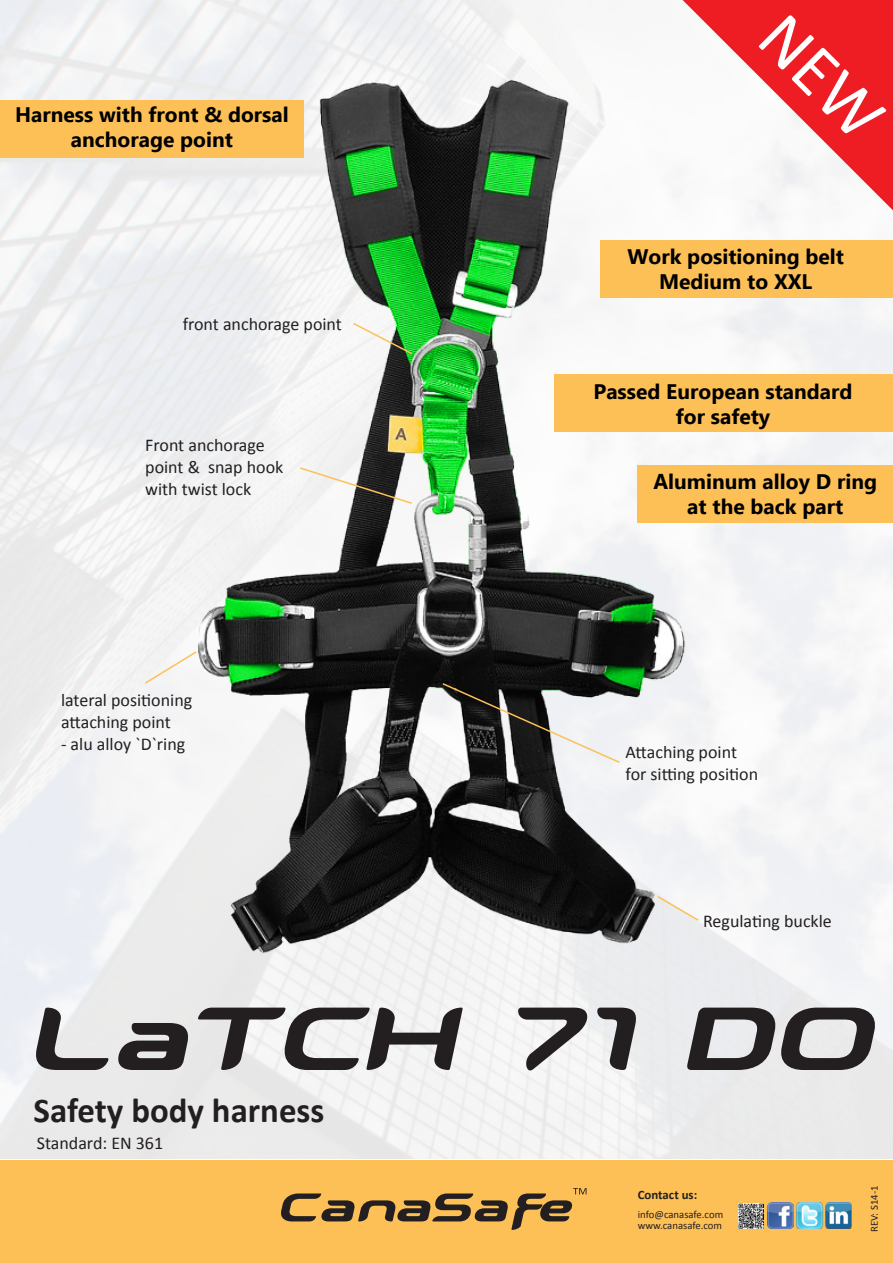
<style>
.page{position:relative;width:893px;height:1263px;background:#fff}
.page>*{position:absolute;margin:0;border:0;box-sizing:border-box;transform-origin:0 0}
.t1{font:italic 700 94.5px "Snowslider";color:#231f20}
.t2{font:700 34.95px "Calibri";color:#231f20}
.t3{font:700 21px/25.2px "Ebrima";color:#000;text-align:center}
.t4{font:18px/21.6px "Calibri";color:#231f20}
.t5{font:700 12.9px "Calibri";color:#231f20}
.t6{font:10.65px/10.6px "Calibri";color:#231f20}
</style>
<div class="page">
<div style="left:0;top:1160px;width:893px;height:103px;background:#fdc056"></div>
<img style="left:738px;top:1203px;width:26px;height:25px">
<img style="left:826px;top:1202px;width:25px;height:26px">
<img style="left:767px;top:1202px;width:26px;height:26px">
<img style="left:796px;top:1202px;width:28px;height:26px">
<svg style="left:281px;top:1188px;width:305px;height:42px"></svg>
<img style="left:183px;top:65px;width:520px;height:907px">
<svg style="left:352px;top:321px;width:62px;height:34px"></svg>
<svg style="left:299px;top:466px;width:114px;height:39px"></svg>
<svg style="left:441px;top:682px;width:180px;height:82px"></svg>
<svg style="left:143px;top:650px;width:55px;height:35px"></svg>
<svg style="left:656px;top:894px;width:44px;height:28px"></svg>
<div style="left:601px;top:240px;width:292px;height:58px;background:#fdc056"></div>
<div style="left:554px;top:374px;width:339px;height:58px;background:#fdc056"></div>
<div style="left:0;top:100px;width:304px;height:58px;background:#fdc056"></div>
<div style="left:638px;top:465px;width:255px;height:58px;background:#fdc056"></div>
<svg style="left:683px;top:0;width:210px;height:210px"></svg>
<p class="t3" style="left:15px;top:103px;width:275px">Harness with front &amp; dorsal anchorage point</p>
<p class="t4" style="left:183px;top:314px;width:161px">front anchorage point</p>
<p class="t4" style="left:145px;top:435px;width:140px">Front anchorage point &amp; snap hook with twist lock</p>
<p class="t4" style="left:61px;top:690px;width:133px">lateral positioning attaching point</p>
<p class="t4" style="left:61px;top:733px;width:126px">- alu alloy `D`ring</p>
<p class="t3" style="left:627px;top:245px;width:218px">Work positioning belt<br>Medium to XXL</p>
<p class="t3" style="left:593px;top:380px;width:261px">Passed European standard for safety</p>
<p class="t3" style="left:653px;top:470px;width:225px">Aluminum alloy D ring at the back part</p>
<p class="t4" style="left:626px;top:741px;width:134px">Attaching point for sitting position</p>
<p class="t4" style="left:703px;top:910px;width:130px">Regulating buckle</p>
<h1 class="t1" style="left:34px;top:981px;width:846px">LaTCH 71 DO</h1>
<h2 class="t2" style="left:34px;top:1088px;width:292px">Safety body harness</h2>
<p class="t4" style="left:37px;top:1132px;width:128px">Standard: EN 361</p>
<p class="t5" style="left:638px;top:1186px;width:61px">Contact us:</p>
<p class="t6" style="left:638px;top:1209px;width:87px">info@canasafe.com www.canasafe.com</p>
<p class="t6" style="left:869px;top:1232px;width:48px;rotate:-90deg">REV: S14-1</p>
</div>
